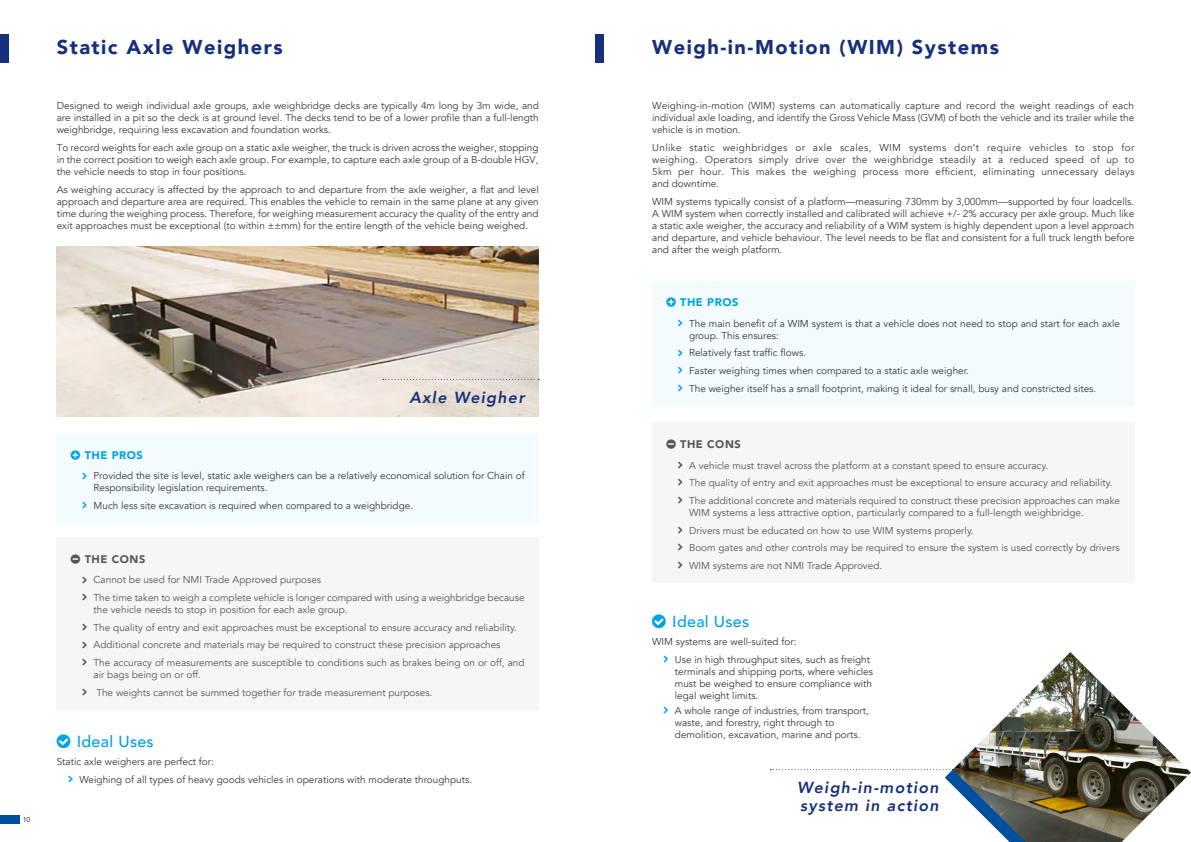
<style>
.page{position:relative;width:1191px;height:842px;background:#fff}
.page>*{position:absolute;margin:0;border:0;box-sizing:border-box;transform-origin:0 0}
.t1{font:900 20px "Avenir";letter-spacing:.075em;color:#17307b}
.t2{font:italic 800 16px/18px "Avenir";letter-spacing:.075em;color:#17307b}
.t3{font:500 16px "Avenir";letter-spacing:.02em;color:#00a1e5}
.t4{font:900 11px "Avenir";letter-spacing:.05em;color:#00a1e5}
.t5{font:900 11px "Avenir";letter-spacing:.05em;color:#555756}
.t6{font:10px/12px "Avenir";color:#383937;text-align:justify}
.t7{font:10px/17.7px "Avenir";color:#555756}
.t8{font:7px "Avenir";color:#12120d}
</style>
<div class="page">
<img style="left:57px;top:247px;width:482px;height:170px">
<div style="left:0;top:34px;width:9px;height:28px;background:#17307b"></div>
<div style="left:57px;top:434px;width:482px;height:89px;background:#f3fbfe"></div>
<div style="left:57px;top:538px;width:482px;height:172px;background:#f5f6f6"></div>
<div style="left:0;top:815px;width:19px;height:8px;background:#004e9e"></div>
<svg style="left:383px;top:379px;width:156px;height:1px"></svg>
<div style="left:595px;top:34px;width:9px;height:28px;background:#17307b"></div>
<div style="left:652px;top:281px;width:482px;height:125px;background:#f3fbfe"></div>
<div style="left:652px;top:423px;width:482px;height:160px;background:#f5f6f6"></div>
<img style="left:953px;top:652px;width:238px;height:190px">
<svg style="left:770px;top:769px;width:255px;height:73px"></svg>
<h1 class="t1" style="left:57px;top:30px;width:227px">Static Axle Weighers</h1>
<p class="t6" style="left:57px;top:100px;width:484px">Designed to weigh individual axle groups, axle weighbridge decks are typically 4m long by 3m wide, and are installed in a pit so the deck is at ground level. The decks tend to be of a lower profile than a full-length weighbridge, requiring less excavation and foundation works.</p>
<p class="t6" style="left:57px;top:142px;width:483px">To record weights for each axle group on a static axle weigher, the truck is driven across the weigher, stopping in the correct position to weigh each axle group. For example, to capture each axle group of a B-double HGV, the vehicle needs to stop in four positions.</p>
<p class="t6" style="left:57px;top:183px;width:483px">As weighing accuracy is affected by the approach to and departure from the axle weigher, a flat and level approach and departure area are required. This enables the vehicle to remain in the same plane at any given time during the weighing process. Therefore, for weighing measurement accuracy the quality of the entry and exit approaches must be exceptional (to within ±±mm) for the entire length of the vehicle being weighed.</p>
<p class="t8" style="left:23px;top:815px;width:9px">10</p>
<h2 class="t2" style="left:409px;top:388px;width:117px">Axle Weigher</h2>
<p class="t4" style="left:85px;top:446px;width:60px">THE PROS</p>
<p class="t6" style="left:94px;top:470px;width:432px">Provided the site is level, static axle weighers can be a relatively economical solution for Chain of<br>Responsibility legislation requirements.</p>
<p class="t6" style="left:94px;top:500px;width:321px">Much less site excavation is required when compared to a weighbridge.</p>
<p class="t5" style="left:85px;top:549px;width:62px">THE CONS</p>
<p class="t7" style="left:94px;top:571px;width:432px">Cannot be used for NMI Trade Approved purposes<br>The time taken to weigh a complete vehicle is longer compared with using a weighbridge because</p>
<p class="t7" style="left:94px;top:601px;width:432px">the vehicle needs to stop in position for each axle group.<br>The quality of entry and exit approaches must be exceptional to ensure accuracy and reliability.<br>Additional concrete and materials may be required to construct these precision approaches<br>The accuracy of measurements are susceptible to conditions such as brakes being on or off, and</p>
<p class="t7" style="left:94px;top:666px;width:340px">air bags being on or off.<br>The weights cannot be summed together for trade measurement purposes.</p>
<h2 class="t3" style="left:77px;top:728px;width:78px">Ideal Uses</h2>
<p class="t6" style="left:79px;top:753px;width:394px;line-height:17.7px;text-indent:-23px">Static axle weighers are perfect for:<br>Weighing of all types of heavy goods vehicles in operations with moderate throughputs.</p>
<h1 class="t1" style="left:652px;top:30px;width:348px">Weigh-in-Motion (WIM) Systems</h1>
<p class="t6" style="left:652px;top:100px;width:483px">Weighing-in-motion (WIM) systems can automatically capture and record the weight readings of each individual axle loading, and identify the Gross Vehicle Mass (GVM) of both the vehicle and its trailer while the vehicle is in motion.</p>
<p class="t6" style="left:652px;top:142px;width:484px">Unlike static weighbridges or axle scales, WIM systems don’t require vehicles to stop for weighing. Operators simply drive over the weighbridge steadily at a reduced speed of up to 5km per hour. This makes the weighing process more efficient, eliminating unnecessary delays and downtime.</p>
<p class="t6" style="left:652px;top:195px;width:483px">WIM systems typically consist of a platform—measuring 730mm by 3,000mm—supported by four loadcells.<br>A WIM system when correctly installed and calibrated will achieve +/- 2% accuracy per axle group. Much like a static axle weigher, the accuracy and reliability of a WIM system is highly dependent upon a level approach and departure, and vehicle behaviour. The level needs to be flat and consistent for a full truck length before and after the weigh platform.</p>
<p class="t4" style="left:680px;top:293px;width:60px">THE PROS</p>
<p class="t6" style="left:689px;top:317px;width:432px">The main benefit of a WIM system is that a vehicle does not need to stop and start for each axle group. This ensures:</p>
<p class="t6" style="left:689px;top:344px;width:409px;line-height:17.7px;text-align:left">Relatively fast traffic flows.<br>Faster weighing times when compared to a static axle weigher.<br>The weigher itself has a small footprint, making it ideal for small, busy and constricted sites.</p>
<p class="t5" style="left:680px;top:435px;width:62px">THE CONS</p>
<p class="t7" style="left:689px;top:456px;width:432px">A vehicle must travel across the platform at a constant speed to ensure accuracy.<br>The quality of entry and exit approaches must be exceptional to ensure accuracy and reliability.<br>The additional concrete and materials required to construct these precision approaches can make</p>
<p class="t7" style="left:689px;top:504px;width:432px">WIM systems a less attractive option, particularly compared to a full-length weighbridge.<br>Drivers must be educated on how to use WIM systems properly.<br>Boom gates and other controls may be required to ensure the system is used correctly by drivers WIM systems are not NMI Trade Approved.</p>
<h2 class="t3" style="left:672px;top:608px;width:78px">Ideal Uses</h2>
<p class="t6" style="left:675px;top:633px;width:197px;line-height:17.7px;text-indent:-23px">WIM systems are well-suited for:<br>Use in high throughput sites, such as freight</p>
<p class="t6" style="left:675px;top:665px;width:200px">terminals and shipping ports, where vehicles must be weighed to ensure compliance with legal weight limits.</p>
<p class="t6" style="left:675px;top:704px;width:196px;text-align:left">A whole range of industries, from transport, waste, and forestry, right through to demolition, excavation, marine and ports.</p>
<h2 class="t2" style="left:797px;top:778px;width:143px">Weigh-in-motion system in action</h2>
</div>
